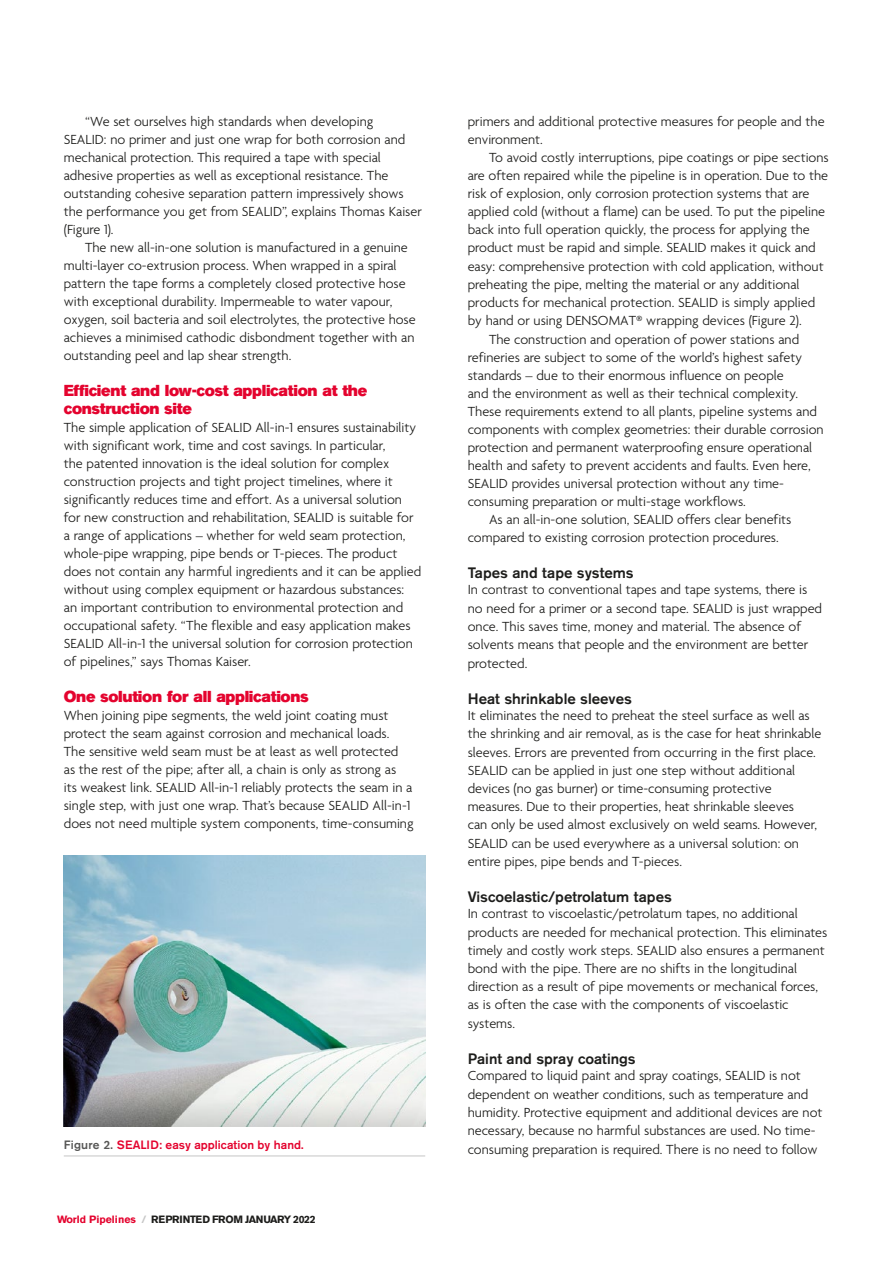
<style>
.page{position:relative;width:893px;height:1263px;background:#fff}
.page>*{position:absolute;margin:0;border:0;box-sizing:border-box;transform-origin:0 0}
.t1{font:15.75px/18px "Volvo Sans Super";letter-spacing:-.02em;color:#e4032e}
.t2{font:500 15px "Volvo Sans";color:#1d1d1b}
.t3{font:300 14.25px/18px "Agenda";color:#1d1d1b}
.t4{font:500 12px "Volvo Sans";color:#e4032e}
.t5{font:700 10.5px "Volvo Sans";color:#1d1d1b}
.s1{color:#575756}
.s2{color:#e4032e}
.s3{color:#c6c6c6}
</style>
<div class="page">
<hr style="left:64px;top:1155px;width:361px;height:1px;background:#c6c6c6">
<img style="left:64px;top:856px;width:361px;height:271px">
<p class="t3" style="left:64px;top:113px;width:360px;text-indent:21px">“We set ourselves high standards when developing<br>SEALID: no primer and just one wrap for both corrosion and mechanical protection. This required a tape with special adhesive properties as well as exceptional resistance. The outstanding cohesive separation pattern impressively shows the performance you get from SEALID”, explains Thomas Kaiser (Figure 1).</p>
<p class="t3" style="left:64px;top:239px;width:353px;text-indent:21px">The new all-in-one solution is manufactured in a genuine multi-layer co-extrusion process. When wrapped in a spiral pattern the tape forms a completely closed protective hose with exceptional durability. Impermeable to water vapour, oxygen, soil bacteria and soil electrolytes, the protective hose achieves a minimised cathodic disbondment together with an outstanding peel and lap shear strength.</p>
<p class="t1" style="left:64px;top:382px;width:305px">Efficient and low-cost application at the construction site</p>
<p class="t3" style="left:64px;top:419px;width:359px">The simple application of SEALID All-in-1 ensures sustainability with significant work, time and cost savings. In particular,<br>the patented innovation is the ideal solution for complex construction projects and tight project timelines, where it significantly reduces time and effort. As a universal solution for new construction and rehabilitation, SEALID is suitable for a range of applications – whether for weld seam protection, whole-pipe wrapping, pipe bends or T-pieces. The product does not contain any harmful ingredients and it can be applied without using complex equipment or hazardous substances:<br>an important contribution to environmental protection and occupational safety. “The flexible and easy application makes SEALID All-in-1 the universal solution for corrosion protection of pipelines,” says Thomas Kaiser.</p>
<p class="t1" style="left:64px;top:688px;width:246px">One solution for all applications</p>
<p class="t3" style="left:64px;top:707px;width:351px">When joining pipe segments, the weld joint coating must protect the seam against corrosion and mechanical loads.<br>The sensitive weld seam must be at least as well protected<br>as the rest of the pipe; after all, a chain is only as strong as<br>its weakest link. SEALID All-in-1 reliably protects the seam in a single step, with just one wrap. That’s because SEALID All-in-1 does not need multiple system components, time-consuming</p>
<p class="t4" style="left:64px;top:1137px;width:241px"><span class="s1">Figure 2.</span> SEALID: easy application by hand.</p>
<p class="t5" style="left:57px;top:1213px;width:260px"><span class="s2">World Pipelines</span> <span class="s3">/</span> REPRINTED FROM JANUARY 2022</p>
<p class="t3" style="left:468px;top:113px;width:358px">primers and additional protective measures for people and the environment.</p>
<p class="t3" style="left:489px;top:149px;width:341px">To avoid costly interruptions, pipe coatings or pipe sections</p>
<p class="t3" style="left:468px;top:167px;width:362px">are often repaired while the pipeline is in operation. Due to the</p>
<p class="t3" style="left:468px;top:186px;width:343px">risk of explosion, only corrosion protection systems that are</p>
<p class="t3" style="left:468px;top:204px;width:359px">applied cold (without a flame) can be used. To put the pipeline</p>
<p class="t3" style="left:468px;top:222px;width:343px">back into full operation quickly, the process for applying the</p>
<p class="t3" style="left:468px;top:240px;width:349px">product must be rapid and simple. SEALID makes it quick and</p>
<p class="t3" style="left:468px;top:258px;width:357px">easy: comprehensive protection with cold application, without</p>
<p class="t3" style="left:468px;top:276px;width:333px">preheating the pipe, melting the material or any additional</p>
<p class="t3" style="left:468px;top:294px;width:349px">products for mechanical protection. SEALID is simply applied</p>
<p class="t3" style="left:468px;top:313px;width:336px">by hand or using DENSOMAT® wrapping devices (Figure 2).</p>
<p class="t3" style="left:489px;top:331px;width:312px">The construction and operation of power stations and</p>
<p class="t3" style="left:468px;top:349px;width:336px">refineries are subject to some of the world’s highest safety</p>
<p class="t3" style="left:468px;top:367px;width:317px">standards – due to their enormous influence on people</p>
<p class="t3" style="left:468px;top:385px;width:332px">and the environment as well as their technical complexity.</p>
<p class="t3" style="left:468px;top:403px;width:351px">These requirements extend to all plants, pipeline systems and</p>
<p class="t3" style="left:468px;top:421px;width:357px">components with complex geometries: their durable corrosion</p>
<p class="t3" style="left:468px;top:439px;width:346px">protection and permanent waterproofing ensure operational</p>
<p class="t3" style="left:468px;top:457px;width:344px">health and safety to prevent accidents and faults. Even here,</p>
<p class="t3" style="left:468px;top:475px;width:318px">SEALID provides universal protection without any time-</p>
<p class="t3" style="left:468px;top:493px;width:280px">consuming preparation or multi-stage workflows.</p>
<p class="t3" style="left:489px;top:511px;width:304px">As an all-in-one solution, SEALID offers clear benefits</p>
<p class="t3" style="left:468px;top:529px;width:313px">compared to existing corrosion protection procedures.</p>
<p class="t2" style="left:468px;top:563px;width:167px">Tapes and tape systems</p>
<p class="t3" style="left:468px;top:581px;width:356px">In contrast to conventional tapes and tape systems, there is no need for a primer or a second tape. SEALID is just wrapped once. This saves time, money and material. The absence of solvents means that people and the environment are better protected.</p>
<p class="t2" style="left:468px;top:689px;width:166px">Heat shrinkable sleeves</p>
<p class="t3" style="left:468px;top:707px;width:355px">It eliminates the need to preheat the steel surface as well as the shrinking and air removal, as is the case for heat shrinkable sleeves. Errors are prevented from occurring in the first place.<br>SEALID can be applied in just one step without additional devices (no gas burner) or time-consuming protective measures. Due to their properties, heat shrinkable sleeves<br>can only be used almost exclusively on weld seams. However, SEALID can be used everywhere as a universal solution: on entire pipes, pipe bends and T-pieces.</p>
<p class="t2" style="left:468px;top:887px;width:206px">Viscoelastic/petrolatum tapes</p>
<p class="t3" style="left:468px;top:905px;width:361px">In contrast to viscoelastic/petrolatum tapes, no additional products are needed for mechanical protection. This eliminates timely and costly work steps. SEALID also ensures a permanent bond with the pipe. There are no shifts in the longitudinal direction as a result of pipe movements or mechanical forces, as is often the case with the components of viscoelastic systems.</p>
<p class="t2" style="left:468px;top:1049px;width:169px">Paint and spray coatings</p>
<p class="t3" style="left:468px;top:1067px;width:356px">Compared to liquid paint and spray coatings, SEALID is not dependent on weather conditions, such as temperature and humidity. Protective equipment and additional devices are not necessary, because no harmful substances are used. No time&shy;consuming preparation is required. There is no need to follow</p>
</div>
